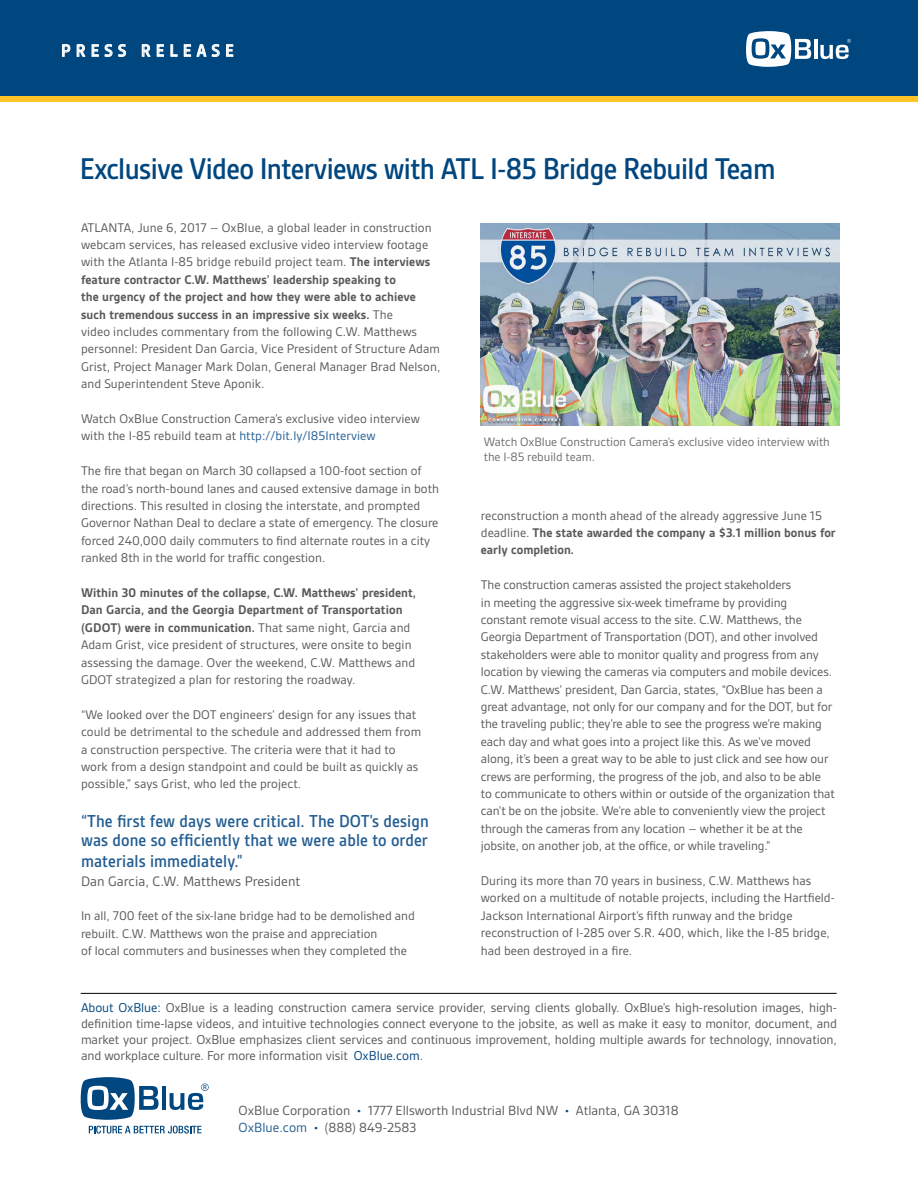
<style>
.page{position:relative;width:918px;height:1188px;background:#fff}
.page>*{position:absolute;margin:0;border:0;box-sizing:border-box;transform-origin:0 0}
.t1{font:500 32.25px "Gesta Semi Cond";letter-spacing:-.02em;color:#00467f}
.t2{font:500 18.6px/18.9px "Gesta Semi Cond";letter-spacing:.005em;color:#235d92}
.t3{font:500 18px "Gesta Semi Cond";letter-spacing:.3em;color:#fff}
.t4{font:14.7px "Gesta";letter-spacing:.005em;color:#58595b}
.t5{font:14.25px/17.1px "Gesta";color:#58595b}
.t6{font:13.8px/15.9px "Gesta";letter-spacing:-.005em;color:#58595b;text-align:justify}
.t7{font:13.5px/17.4px "Gesta";color:#58595b}
.t8{font:13.05px/15.1px "Gesta";letter-spacing:-.005em;color:#6d6e71}
.s1{font-weight:700}
.s2{color:#235d92}
.s3{color:#00467f}
.s4{font-size:12px;color:#00467f}
</style>
<div class="page">
<div style="left:0;top:0;width:918px;height:98px;background:#00467f"></div>
<div style="left:0;top:96px;width:918px;height:5px;background:#ffc425"></div>
<svg style="left:62px;top:44px;width:64px;height:13px"></svg>
<svg style="left:142px;top:44px;width:22px;height:13px"></svg>
<svg style="left:170px;top:44px;width:8px;height:13px"></svg>
<svg style="left:184px;top:44px;width:36px;height:13px"></svg>
<svg style="left:226px;top:44px;width:8px;height:13px"></svg>
<svg style="left:746px;top:31px;width:65px;height:36px"></svg>
<hr style="left:814px;top:39px;width:3px;height:20px;background:#fff">
<svg style="left:820px;top:39px;width:31px;height:20px"></svg>
<svg style="left:81px;top:1077px;width:78px;height:43px"></svg>
<hr style="left:162px;top:1086px;width:4px;height:24px;background:#00467f">
<svg style="left:89px;top:1126px;width:113px;height:8px"></svg>
<svg style="left:170px;top:1084px;width:39px;height:26px"></svg>
<hr style="left:81px;top:993px;width:756px;height:1px;background:#000">
<img style="left:481px;top:224px;width:359px;height:201px">
<h3 class="t3" style="left:61px;top:40px;width:174px">PRESS RELEASE</h3>
<h1 class="t1" style="left:80px;top:151px;width:697px">Exclusive Video Interviews with ATL I-85 Bridge Rebuild Team</h1>
<p class="t7" style="left:81px;top:218px;width:361px">ATLANTA, June 6, 2017 – OxBlue, a global leader in construction webcam services, has released exclusive video interview footage with the Atlanta I-85 bridge rebuild project team. <span class="s1">The interviews feature contractor C.W. Matthews’ leadership speaking to<br>the urgency of the project and how they were able to achieve such tremendous success in an impressive six weeks.</span> The<br>video includes commentary from the following C.W. Matthews personnel: President Dan Garcia, Vice President of Structure Adam Grist, Project Manager Mark Dolan, General Manager Brad Nelson, and Superintendent Steve Aponik.</p>
<p class="t7" style="left:81px;top:410px;width:340px">Watch OxBlue Construction Camera’s exclusive video interview with the I-85 rebuild team at <span class="s2">http://bit.ly/I85Interview</span></p>
<p class="t7" style="left:81px;top:462px;width:360px">The fire that began on March 30 collapsed a 100-foot section of the road’s north-bound lanes and caused extensive damage in both directions. This resulted in closing the interstate, and prompted Governor Nathan Deal to declare a state of emergency. The closure forced 240,000 daily commuters to find alternate routes in a city ranked 8th in the world for traffic congestion.</p>
<p class="t7" style="left:81px;top:584px;width:337px"><span class="s1">Within 30 minutes of the collapse, C.W. Matthews’ president, Dan Garcia, and the Georgia Department of Transportation (GDOT) were in communication.</span> That same night, Garcia and Adam Grist, vice president of structures, were onsite to begin assessing the damage. Over the weekend, C.W. Matthews and GDOT strategized a plan for restoring the roadway.</p>
<p class="t7" style="left:81px;top:706px;width:342px">“We looked over the DOT engineers’ design for any issues that could be detrimental to the schedule and addressed them from a construction perspective. The criteria were that it had to work from a design standpoint and could be built as quickly as possible,” says Grist, who led the project.</p>
<h2 class="t2" style="left:81px;top:811px;width:349px">“The first few days were critical. The DOT’s design was done so efficiently that we were able to order</h2>
<h2 class="t2" style="left:81px;top:851px;width:163px">materials immediately.”</h2>
<p class="t4" style="left:81px;top:873px;width:221px">Dan Garcia, C.W. Matthews President</p>
<p class="t7" style="left:81px;top:907px;width:336px">In all, 700 feet of the six-lane bridge had to be demolished and rebuilt. C.W. Matthews won the praise and appreciation<br>of local commuters and businesses when they completed the</p>
<p class="t8" style="left:484px;top:434px;width:348px">Watch OxBlue Construction Camera’s exclusive video interview with the I-85 rebuild team.</p>
<p class="t7" style="left:481px;top:506px;width:356px">reconstruction a month ahead of the already aggressive June 15 deadline. <span class="s1">The state awarded the company a $3.1 million bonus for early completion.</span></p>
<p class="t7" style="left:481px;top:576px;width:355px">The construction cameras assisted the project stakeholders<br>in meeting the aggressive six-week timeframe by providing constant remote visual access to the site. C.W. Matthews, the Georgia Department of Transportation (DOT), and other involved stakeholders were able to monitor quality and progress from any location by viewing the cameras via computers and mobile devices.<br>C.W. Matthews’ president, Dan Garcia, states, “OxBlue has been a great advantage, not only for our company and for the DOT, but for the traveling public; they’re able to see the progress we’re making each day and what goes into a project like this. As we’ve moved along, it’s been a great way to be able to just click and see how our crews are performing, the progress of the job, and also to be able to communicate to others within or outside of the organization that can’t be on the jobsite. We’re able to conveniently view the project through the cameras from any location – whether it be at the jobsite, on another job, at the office, or while traveling.”</p>
<p class="t7" style="left:481px;top:872px;width:355px">During its more than 70 years in business, C.W. Matthews has worked on a multitude of notable projects, including the Hartfield-Jackson International Airport’s fifth runway and the bridge reconstruction of I-285 over S.R. 400, which, like the I-85 bridge, had been destroyed in a fire.</p>
<p class="t6" style="left:81px;top:999px;width:758px"><span class="s3">About OxBlue:</span> OxBlue is a leading construction camera service provider, serving clients globally. OxBlue’s high-resolution images, high&shy;definition time-lapse videos, and intuitive technologies connect everyone to the jobsite, as well as make it easy to monitor, document, and market your project. OxBlue emphasizes client services and continuous improvement, holding multiple awards for technology, innovation, and workplace culture. For more information visit <span class="s3">OxBlue.com</span>.</p>
<p class="t5" style="left:239px;top:1102px;width:441px">OxBlue Corporation <span class="s4">•</span> 1777 Ellsworth Industrial Blvd NW <span class="s4">•</span> Atlanta, GA 30318<br><span class="s2">OxBlue.com</span> <span class="s4">•</span> (888) 849-2583</p>
</div>
